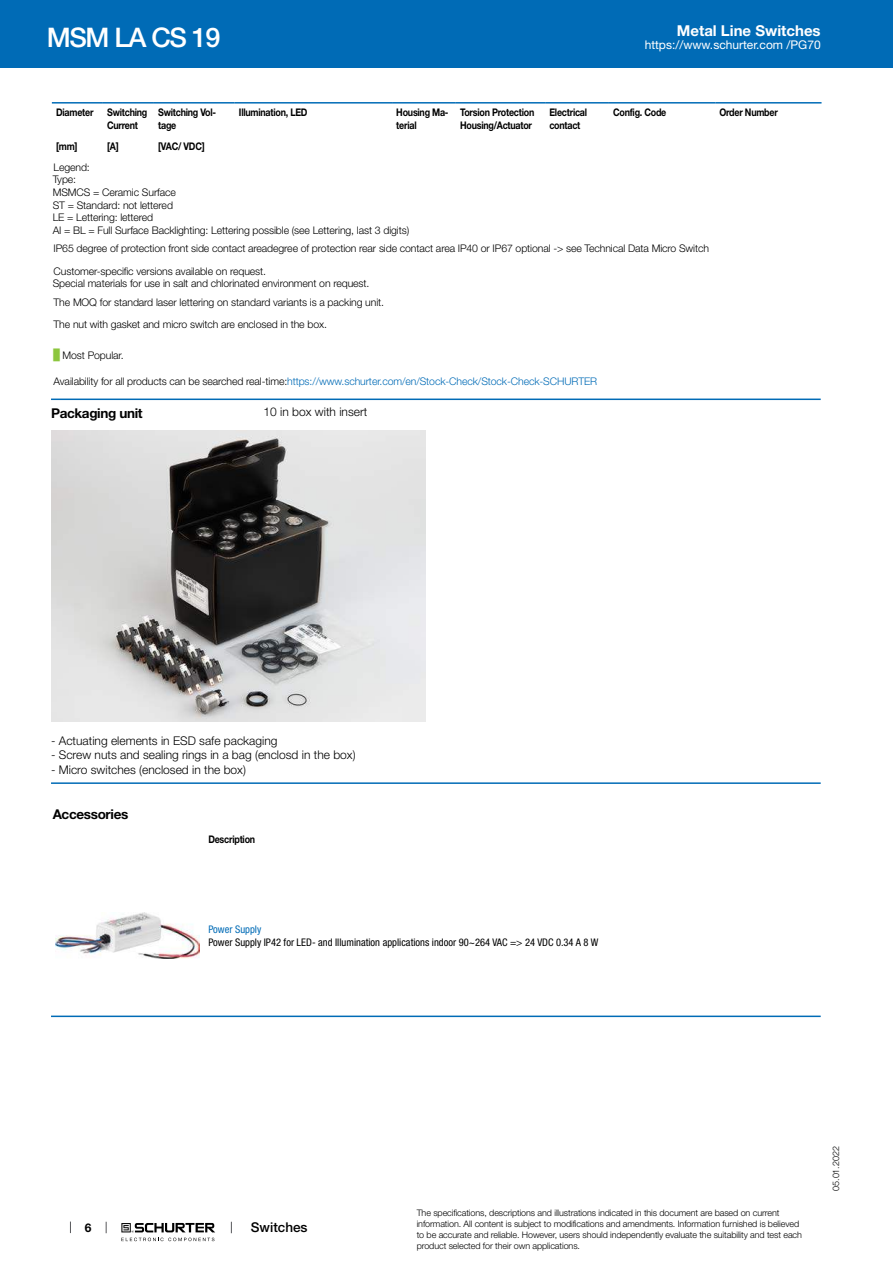
<style>
.page{position:relative;width:893px;height:1263px;background:#fff}
.page>*{position:absolute;margin:0;border:0;box-sizing:border-box;transform-origin:0 0}
.t1{font:500 27px "Helvetica Neue LT";letter-spacing:-.05em;color:#fff}
.t2{font:700 15px "Helvetica Neue LT";color:#fff}
.t3{font:700 13.5px "Helvetica Neue LT";letter-spacing:-.025em;color:#000}
.t4{font:500 13.5px "Helvetica Neue LT";color:#000}
.t5{font:300 12px "Helvetica Neue LT";color:#000}
.t6{font:12px "Helvetica Neue LT";color:#fff}
.t7{font:700 12px "Helvetica Neue LT";color:#000}
.t8{font:300 10.5px/12.6px "Helvetica Neue LT";letter-spacing:-.01em;color:#000}
.t9{font:700 10.5px/12.6px "Helvetica Neue LT";letter-spacing:-.025em;color:#000;scale:.85 1}
.t10{font:300 10.5px "Helvetica Neue LT";letter-spacing:-.01em;color:#006bb6}
.t11{font:condensed 10.5px "Helvetica Neue LT";color:#000}
.t12{font:condensed 10.5px "Helvetica Neue LT";color:#006bb6}
.t13{font:300 9px/10.8px "Helvetica Neue LT";letter-spacing:-.01em;color:#000}
.s1{font-family:"Arial Unicode MS";font-weight:400;color:#8cc63e}
.s2{color:#000}
</style>
<div class="page">
<svg style="left:70px;top:1221px;width:1px;height:12px"></svg>
<svg style="left:121px;top:1223px;width:94px;height:18px"></svg>
<div style="left:0;top:0;width:893px;height:68px;background:#006bb6"></div>
<hr style="left:52px;top:102px;width:51px;height:2px;background:#006bb6">
<hr style="left:103px;top:102px;width:51px;height:2px;background:#006bb6">
<hr style="left:154px;top:102px;width:81px;height:2px;background:#006bb6">
<hr style="left:235px;top:102px;width:157px;height:2px;background:#006bb6">
<hr style="left:392px;top:102px;width:64px;height:2px;background:#006bb6">
<hr style="left:456px;top:102px;width:89px;height:2px;background:#006bb6">
<hr style="left:545px;top:102px;width:64px;height:2px;background:#006bb6">
<hr style="left:609px;top:102px;width:106px;height:2px;background:#006bb6">
<hr style="left:715px;top:102px;width:106px;height:2px;background:#006bb6">
<hr style="left:51px;top:399px;width:770px;height:1px;background:#006bb6">
<img style="left:51px;top:430px;width:374px;height:292px">
<hr style="left:51px;top:782px;width:770px;height:2px;background:#006bb6">
<img style="left:55px;top:912px;width:145px;height:46px">
<hr style="left:51px;top:1015px;width:770px;height:2px;background:#006bb6">
<h1 class="t1" style="left:47px;top:22px;width:175px">MSM LA CS 19</h1>
<h2 class="t2" style="left:677px;top:25px;width:145px">Metal Line Switches</h2>
<p class="t6" style="left:645px;top:41px;width:178px">https://www.schurter.com /PG70</p>
<p class="t9" style="left:56px;top:107px;width:46px">Diameter</p>
<p class="t9" style="left:107px;top:107px;width:49px">Switching<br>Current</p>
<p class="t9" style="left:158px;top:107px;width:70px">Switching Vol&shy;tage</p>
<p class="t9" style="left:239px;top:107px;width:82px">Illumination, LED</p>
<p class="t9" style="left:396px;top:107px;width:63px">Housing Ma&shy;terial</p>
<p class="t9" style="left:460px;top:107px;width:89px">Torsion Protection<br>Housing/Actuator</p>
<p class="t9" style="left:549px;top:107px;width:46px">Electrical contact</p>
<p class="t9" style="left:613px;top:107px;width:64px">Config. Code</p>
<p class="t9" style="left:719px;top:107px;width:70px">Order Number</p>
<p class="t9" style="left:56px;top:141px;width:27px">[mm]</p>
<p class="t9" style="left:107px;top:141px;width:15px">[A]</p>
<p class="t9" style="left:158px;top:141px;width:56px">[VAC/ VDC]</p>
<p class="t8" style="left:53px;top:162px;width:358px">Legend:<br>Type:<br>MSMCS = Ceramic Surface<br>ST = Standard: not lettered<br>LE = Lettering: lettered<br>AI = BL = Full Surface Backlighting: Lettering possible (see Lettering, last 3 digits)</p>
<p class="t8" style="left:54px;top:238px;width:657px;line-height:22.6px">IP65 degree of protection front side contact areadegree of protection rear side contact area IP40 or IP67 optional -&gt; see Technical Data Micro Switch<br>Customer-specific versions available on request.</p>
<p class="t8" style="left:53px;top:275px;width:333px;line-height:18.5px">Special materials for use in salt and chlorinated environment on request.<br>The MOQ for standard laser lettering on standard variants is a packing unit.</p>
<p class="t8" style="left:54px;top:319px;width:275px">The nut with gasket and micro switch are enclosed in the box.</p>
<p class="t8" style="left:54px;top:350px;width:72px"><span class="s1">█</span> Most Popular.</p>
<p class="t10" style="left:54px;top:377px;width:545px"><span class="s2">Availability for all products can be searched real-time:</span>https://www.schurter.com/en/Stock-Check/Stock-Check-SCHURTER</p>
<p class="t3" style="left:51px;top:408px;width:93px">Packaging unit</p>
<p class="t5" style="left:264px;top:408px;width:105px">10 in box with insert</p>
<p class="t5" style="left:51px;top:736px;width:228px">- Actuating elements in ESD safe packaging</p>
<p class="t5" style="left:51px;top:751px;width:306px">- Screw nuts and sealing rings in a bag (enclosd in the box)</p>
<p class="t5" style="left:51px;top:765px;width:196px">- Micro switches (enclosed in the box)</p>
<p class="t3" style="left:53px;top:809px;width:77px">Accessories</p>
<p class="t9" style="left:208px;top:833px;width:57px">Description</p>
<p class="t12" style="left:208px;top:925px;width:54px">Power Supply</p>
<p class="t11" style="left:208px;top:938px;width:391px">Power Supply IP42 for LED- and Illumination applications indoor 90~264 VAC =&gt; 24 VDC 0.34 A 8 W</p>
<p class="t7" style="left:85px;top:1223px;width:8px">6</p>
<p class="t4" style="left:251px;top:1220px;width:58px">Switches</p>
<p class="t13" style="left:417px;top:1208px;width:387px">The specifications, descriptions and illustrations indicated in this document are based on current information. All content is subject to modifications and amendments. Information furnished is believed to be accurate and reliable. However, users should independently evaluate the suitability and test each product selected for their own applications.</p>
<p class="t13" style="left:831px;top:1191px;width:46px;rotate:-90deg">05.01.2022</p>
</div>
